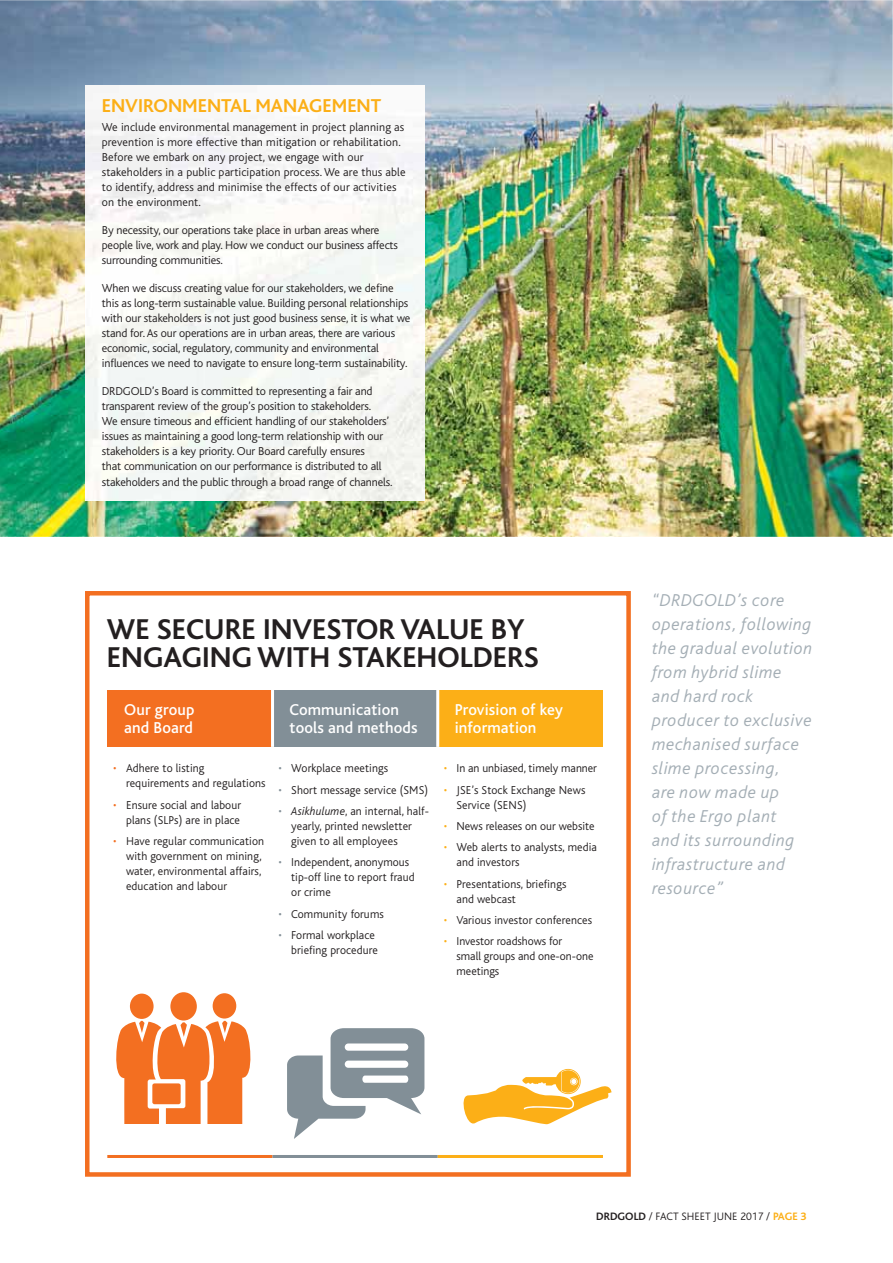
<style>
.page{position:relative;width:893px;height:1263px;background:#fff}
.page>*{position:absolute;margin:0;border:0;box-sizing:border-box;transform-origin:0 0}
.t1{font:700 30px/28.5px "Bliss";color:#231f20}
.t2{font:700 19.5px "Bliss";color:#fcaf17}
.t3{font:italic 300 18px/24px "Bliss";letter-spacing:.03em;color:#a4aeb5}
.t4{font:500 16.5px/18px "Bliss";letter-spacing:.01em;color:#fff}
.t5{font:300 12px/15px "Bliss";letter-spacing:-.005em;color:#231f20}
.t6{font:300 11.25px "Bliss";color:#231f20}
.s1{color:#f36f21}
.s2{color:#838f97}
.s3{font-style:italic}
.s4{color:#fcaf17}
.s5{font-weight:700}
.s6{font-weight:700;color:#fcaf17}
</style>
<div class="page">
<img style="left:0;top:0;width:893px;height:537px">
<div style="left:85px;top:591px;width:546px;height:586px;border:4px solid #f36f21"></div>
<div style="left:107px;top:690px;width:165px;height:56px;background:#f36f21"></div>
<div style="left:272px;top:690px;width:166px;height:56px;background:#828f97"></div>
<div style="left:438px;top:690px;width:165px;height:56px;background:#fcaf17"></div>
<hr style="left:107px;top:1155px;width:165px;height:3px;background:#f36f21">
<hr style="left:272px;top:1155px;width:166px;height:3px;background:#828f97">
<hr style="left:438px;top:1155px;width:165px;height:3px;background:#fcaf17">
<hr style="left:271px;top:690px;width:3px;height:56px;background:#fff">
<hr style="left:436px;top:690px;width:3px;height:56px;background:#fff">
<div style="left:170px;top:992px;width:27px;height:29px;background:#f36f21;border-radius:50%"></div>
<div style="left:130px;top:994px;width:24px;height:25px;background:#f36f21;border-radius:50%"></div>
<div style="left:213px;top:993px;width:23px;height:26px;background:#f36f21;border-radius:50%"></div>
<svg style="left:116px;top:1021px;width:135px;height:103px"></svg>
<div style="left:152px;top:1083px;width:29px;height:21px;background:#f36f21;border-radius:2px"></div>
<svg style="left:287px;top:1028px;width:137px;height:110px"></svg>
<svg style="left:463px;top:1069px;width:148px;height:55px"></svg>
<img style="left:85px;top:85px;width:339px;height:416px">
<h2 class="t2" style="left:102px;top:99px;width:281px">ENVIRONMENTAL MANAGEMENT</h2>
<p class="t5" style="left:102px;top:121px;width:305px">We include environmental management in project planning as prevention is more effective than mitigation or rehabilitation.<br>Before we embark on any project, we engage with our stakeholders in a public participation process. We are thus able to identify, address and minimise the effects of our activities on the environment.</p>
<p class="t5" style="left:102px;top:223px;width:298px">By necessity, our operations take place in urban areas where people live, work and play. How we conduct our business affects surrounding communities.</p>
<p class="t5" style="left:102px;top:281px;width:310px">When we discuss creating value for our stakeholders, we define this as long-term sustainable value. Building personal relationships with our stakeholders is not just good business sense, it is what we stand for. As our operations are in urban areas, there are various economic, social, regulatory, community and environmental influences we need to navigate to ensure long-term sustainability.</p>
<p class="t5" style="left:102px;top:384px;width:289px">DRDGOLD’s Board is committed to representing a fair and transparent review of the group’s position to stakeholders.<br>We ensure timeous and efficient handling of our stakeholders’ issues as maintaining a good long-term relationship with our stakeholders is a key priority. Our Board carefully ensures<br>that communication on our performance is distributed to all</p>
<p class="t5" style="left:102px;top:475px;width:292px">stakeholders and the public through a broad range of channels.</p>
<h1 class="t1" style="left:107px;top:617px;width:433px">WE SECURE INVESTOR VALUE BY<br>ENGAGING WITH STAKEHOLDERS</h1>
<h3 class="t4" style="left:124px;top:703px;width:72px">Our group and Board</h3>
<h3 class="t4" style="left:289px;top:703px;width:130px">Communication tools and methods</h3>
<h3 class="t4" style="left:455px;top:703px;width:110px">Provision of key information</h3>
<p class="t5" style="left:126px;top:762px;width:141px;text-indent:-13px"><span class="s1">•</span> Adhere to listing requirements and regulations</p>
<p class="t5" style="left:113px;top:798px;width:129px;text-align:right"><span class="s1">•</span> Ensure social and labour plans (SLPs) are in place</p>
<p class="t5" style="left:126px;top:834px;width:140px;text-indent:-13px"><span class="s1">•</span> Have regular communication with government on mining, water, environmental affairs, education and labour</p>
<p class="t5" style="left:278px;top:762px;width:111px"><span class="s2">•</span> Workplace meetings</p>
<p class="t5" style="left:278px;top:783px;width:151px"><span class="s2">•</span> Short message service (SMS)</p>
<p class="t5" style="left:291px;top:804px;width:139px;text-indent:-13px"><span class="s2">•</span> <span class="s3">Asikhulume</span>, an internal, half&shy;yearly, printed newsletter given to all employees</p>
<p class="t5" style="left:291px;top:856px;width:125px;text-indent:-13px"><span class="s2">•</span> Independent, anonymous tip-off line to report fraud or crime</p>
<p class="t5" style="left:278px;top:907px;width:107px"><span class="s2">•</span> Community forums</p>
<p class="t5" style="left:278px;top:928px;width:101px;text-align:right"><span class="s2">•</span> Formal workplace briefing procedure</p>
<p class="t5" style="left:444px;top:762px;width:155px"><span class="s4">•</span> In an unbiased, timely manner</p>
<p class="t5" style="left:456px;top:783px;width:130px;text-indent:-13px"><span class="s4">•</span> JSE’s Stock Exchange News<br>Service (SENS)</p>
<p class="t5" style="left:444px;top:819px;width:152px"><span class="s4">•</span> News releases on our website</p>
<p class="t5" style="left:456px;top:841px;width:142px;text-indent:-13px"><span class="s4">•</span> Web alerts to analysts, media and investors</p>
<p class="t5" style="left:456px;top:877px;width:111px;text-indent:-13px"><span class="s4">•</span> Presentations, briefings and webcast</p>
<p class="t5" style="left:444px;top:913px;width:150px"><span class="s4">•</span> Various investor conferences</p>
<p class="t5" style="left:456px;top:935px;width:138px;text-indent:-13px"><span class="s4">•</span> Investor roadshows for<br>small groups and one-on-one meetings</p>
<p class="t3" style="left:652px;top:590px;width:162px">“DRDGOLD’s core operations, following the gradual evolution from hybrid slime and hard rock producer to exclusive mechanised surface slime processing,<br>are now made up<br>of the Ergo plant<br>and its surrounding infrastructure and resource”</p>
<p class="t6" style="left:596px;top:1212px;width:212px"><span class="s5">DRDGOLD</span> / FACT SHEET JUNE 2017 / <span class="s6">PAGE 3</span></p>
</div>
